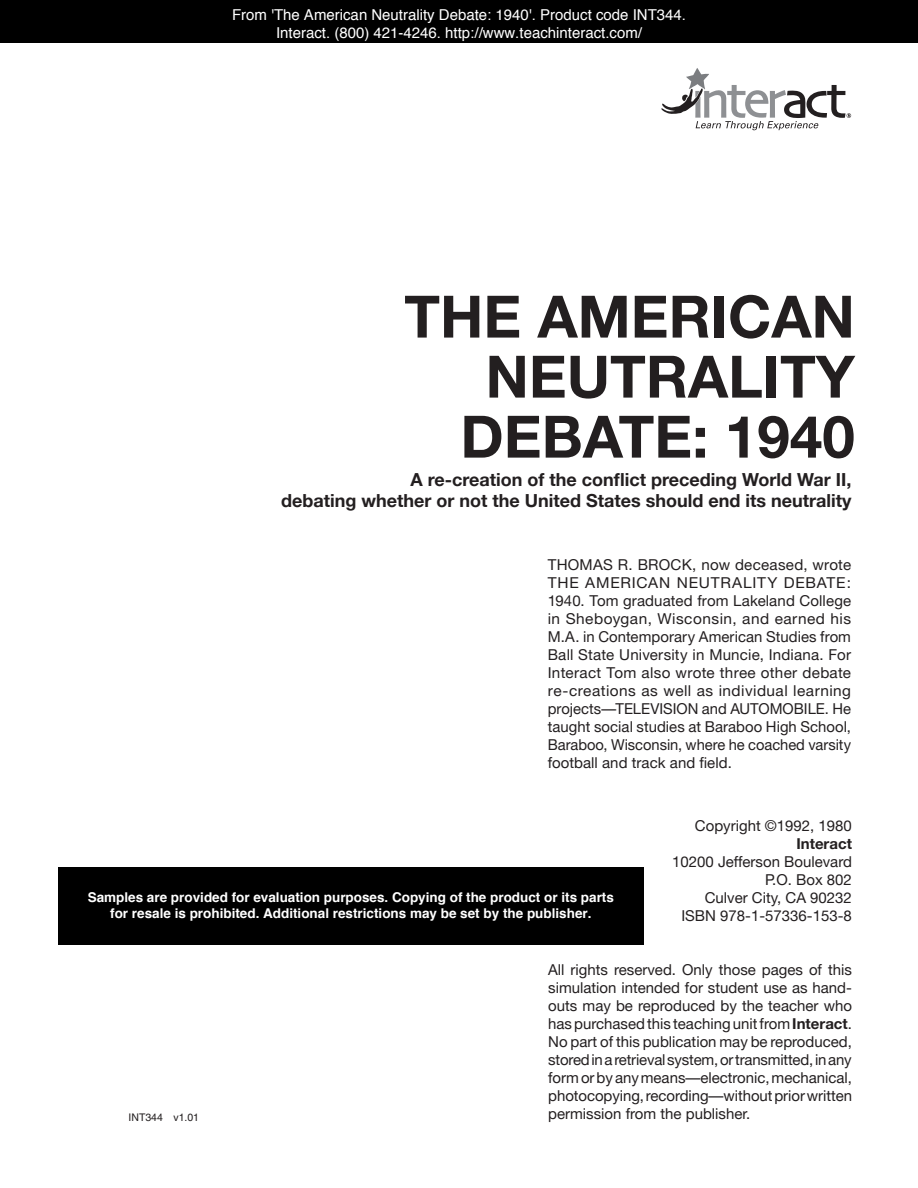
<style>
.page{position:relative;width:918px;height:1188px;background:#fff}
.page>*{position:absolute;margin:0;border:0;box-sizing:border-box;transform-origin:0 0}
.t1{font:700 58.5px/60px "Helvetica Neue";color:#231f20;text-align:right}
.t2{font:700 18px/21.6px "Helvetica Neue";color:#231f20;text-align:right}
.t3{font:15px/18px "Helvetica Neue";color:#231f20;text-align:justify}
.t4{font:15px/17.4px "Helvetica";color:#fff;text-align:center}
.t5{font:700 15px "Helvetica Neue";color:#231f20}
.t6{font:700 13.5px/16px "Helvetica";color:#fff;text-align:center}
.t7{font:10.5px "Helvetica";color:#231f20}
.s1{font-weight:700}
</style>
<div class="page">
<svg style="left:661px;top:68px;width:190px;height:62px"></svg>
<div style="left:0;top:0;width:918px;height:43px;background:#000"></div>
<div style="left:58px;top:867px;width:586px;height:78px;background:#000"></div>
<p class="t4" style="left:232px;top:7px;width:456px">From 'The American Neutrality Debate: 1940'. Product code INT344.<br>Interact. (800) 421-4246. http://www.teachinteract.com/</p>
<h1 class="t1" style="left:404px;top:285px;width:452px">THE AMERICAN<br>NEUTRALITY<br>DEBATE: 1940</h1>
<p class="t2" style="left:281px;top:468px;width:572px">A re-creation of the conflict preceding World War II,<br>debating whether or not the United States should end its neutrality</p>
<p class="t3" style="left:548px;top:555px;width:305px">THOMAS R. BROCK, now deceased, wrote THE AMERICAN NEUTRALITY DEBATE:<br>1940. Tom graduated from Lakeland College in Sheboygan, Wisconsin, and earned his M.A. in Contemporary American Studies from Ball State University in Muncie, Indiana. For Interact Tom also wrote three other debate re-creations as well as individual learning projects—TELEVISION and AUTOMOBILE. He taught social studies at Baraboo High School, Baraboo, Wisconsin, where he coached varsity football and track and field.</p>
<p class="t6" style="left:88px;top:890px;width:528px">Samples are provided for evaluation purposes. Copying of the product or its parts for resale is prohibited. Additional restrictions may be set by the publisher.</p>
<p class="t3" style="left:695px;top:817px;width:159px">Copyright ©1992, 1980</p>
<p class="t5" style="left:796px;top:835px;width:57px">Interact</p>
<p class="t3" style="left:672px;top:853px;width:181px;text-align:right">10200 Jefferson Boulevard<br>P.O. Box 802<br>Culver City, CA 90232<br>ISBN 978-1-57336-153-8</p>
<p class="t7" style="left:129px;top:1111px;width:72px">INT344 v1.01</p>
<p class="t3" style="left:548px;top:961px;width:305px">All rights reserved. Only those pages of this simulation intended for student use as hand&shy;outs may be reproduced by the teacher who has purchased this teaching unit from <span class="s1">Interact</span>.<br>No part of this publication may be reproduced, stored in a retrieval system, or transmitted, in any form or by any means—electronic, mechanical, photocopying, recording—without prior written permission from the publisher.</p>
</div>
